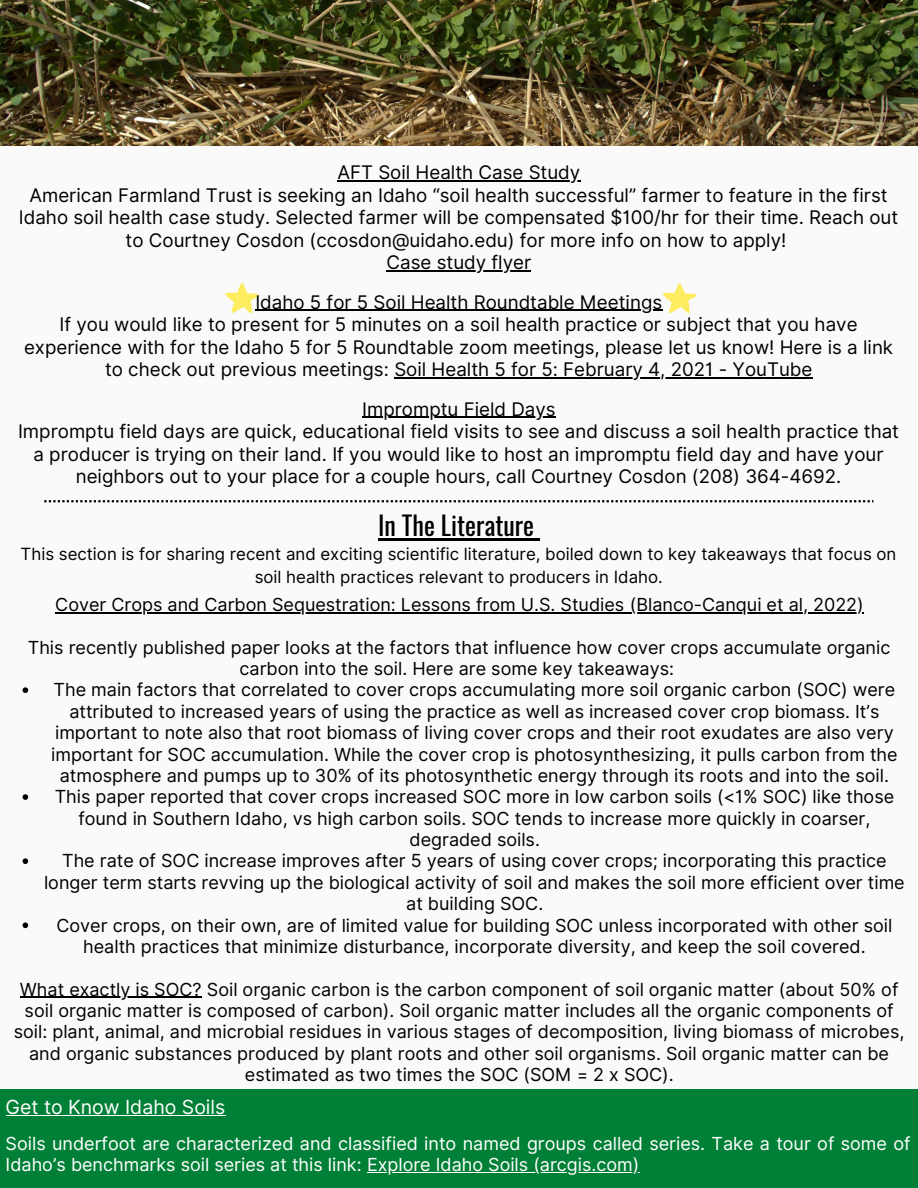
<style>
.page{position:relative;width:918px;height:1188px;background:#fafafa}
.page>*{position:absolute;margin:0;border:0;box-sizing:border-box;transform-origin:0 0}
.t1{font:25.95px "Oswald";color:#000}
.t2{font:19.5px "Inter";color:#fff}
.t3{font:18.75px/22.5px "Inter";color:#000;text-align:center}
.t4{font:18px/21.3px "Inter";color:#000;text-align:center}
.t5{font:18px/21px "Inter";color:#fff}
.t6{font:16.8px/22.5px "Inter";color:#000;text-align:center}
</style>
<div class="page">
<svg style="left:44px;top:500px;width:829px;height:2px"></svg>
<img style="left:0;top:0;width:918px;height:145px">
<div style="left:0;top:1089px;width:918px;height:99px;background:#008037"></div>
<svg style="left:225px;top:283px;width:34px;height:30px"></svg>
<svg style="left:663px;top:283px;width:34px;height:30px"></svg>
<hr style="left:337px;top:180px;width:244px;height:2px;background:#000">
<hr style="left:387px;top:270px;width:144px;height:2px;background:#000">
<hr style="left:255px;top:310px;width:408px;height:1px;background:#000">
<hr style="left:394px;top:377px;width:419px;height:1px;background:#000">
<hr style="left:362px;top:417px;width:194px;height:1px;background:#000">
<hr style="left:378px;top:539px;width:156px;height:2px;background:#000">
<svg style="left:534px;top:539px;width:6px;height:2px"></svg>
<svg style="left:23px;top:687px;width:5px;height:6px"></svg>
<svg style="left:23px;top:794px;width:5px;height:6px"></svg>
<svg style="left:23px;top:858px;width:5px;height:6px"></svg>
<svg style="left:23px;top:923px;width:5px;height:5px"></svg>
<hr style="left:55px;top:612px;width:575px;height:1px;background:#000">
<hr style="left:630px;top:612px;width:234px;height:1px;background:#000">
<hr style="left:20px;top:997px;width:182px;height:1px;background:#000">
<hr style="left:6px;top:1115px;width:220px;height:1px;background:#fff">
<hr style="left:367px;top:1172px;width:273px;height:1px;background:#fff">
<p class="t3" style="left:19px;top:161px;width:881px">AFT Soil Health Case Study<br>American Farmland Trust is seeking an Idaho “soil health successful” farmer to feature in the first Idaho soil health case study. Selected farmer will be compensated $100/hr for their time. Reach out to Courtney Cosdon (ccosdon@uidaho.edu) for more info on how to apply!<br>Case study flyer</p>
<p class="t3" style="left:24px;top:291px;width:871px">Idaho 5 for 5 Soil Health Roundtable Meetings<br>If you would like to present for 5 minutes on a soil health practice or subject that you have experience with for the Idaho 5 for 5 Roundtable zoom meetings, please let us know! Here is a link to check out previous meetings: Soil Health 5 for 5: February 4, 2021 - YouTube</p>
<p class="t3" style="left:18px;top:397px;width:883px">Impromptu Field Days<br>Impromptu field days are quick, educational field visits to see and discuss a soil health practice that a producer is trying on their land. If you would like to host an impromptu field day and have your neighbors out to your place for a couple hours, call Courtney Cosdon (208) 364-4692.</p>
<h1 class="t1" style="left:378px;top:506px;width:158px">In The Literature</h1>
<p class="t6" style="left:21px;top:543px;width:877px">This section is for sharing recent and exciting scientific literature, boiled down to key takeaways that focus on soil health practices relevant to producers in Idaho.</p>
<p class="t4" style="left:55px;top:594px;width:810px">Cover Crops and Carbon Sequestration: Lessons from U.S. Studies (Blanco-Canqui et al, 2022)</p>
<p class="t4" style="left:28px;top:636px;width:864px">This recently published paper looks at the factors that influence how cover crops accumulate organic carbon into the soil. Here are some key takeaways:</p>
<p class="t4" style="left:44px;top:679px;width:862px">The main factors that correlated to cover crops accumulating more soil organic carbon (SOC) were attributed to increased years of using the practice as well as increased cover crop biomass. It’s important to note also that root biomass of living cover crops and their root exudates are also very important for SOC accumulation. While the cover crop is photosynthesizing, it pulls carbon from the atmosphere and pumps up to 30% of its photosynthetic energy through its roots and into the soil.<br>This paper reported that cover crops increased SOC more in low carbon soils (&lt;1% SOC) like those found in Southern Idaho, vs high carbon soils. SOC tends to increase more quickly in coarser, degraded soils.<br>The rate of SOC increase improves after 5 years of using cover crops; incorporating this practice longer term starts revving up the biological activity of soil and makes the soil more efficient over time at building SOC.<br>Cover crops, on their own, are of limited value for building SOC unless incorporated with other soil health practices that minimize disturbance, incorporate diversity, and keep the soil covered.</p>
<p class="t4" style="left:14px;top:978px;width:892px">What exactly is SOC? Soil organic carbon is the carbon component of soil organic matter (about 50% of soil organic matter is composed of carbon). Soil organic matter includes all the organic components of soil: plant, animal, and microbial residues in various stages of decomposition, living biomass of microbes, and organic substances produced by plant roots and other soil organisms. Soil organic matter can be estimated as two times the SOC (SOM = 2 x SOC).</p>
<p class="t2" style="left:6px;top:1095px;width:221px">Get to Know Idaho Soils</p>
<p class="t5" style="left:6px;top:1133px;width:906px">Soils underfoot are characterized and classified into named groups called series. Take a tour of some of<br>Idaho’s benchmarks soil series at this link: Explore Idaho Soils (arcgis.com)</p>
</div>
